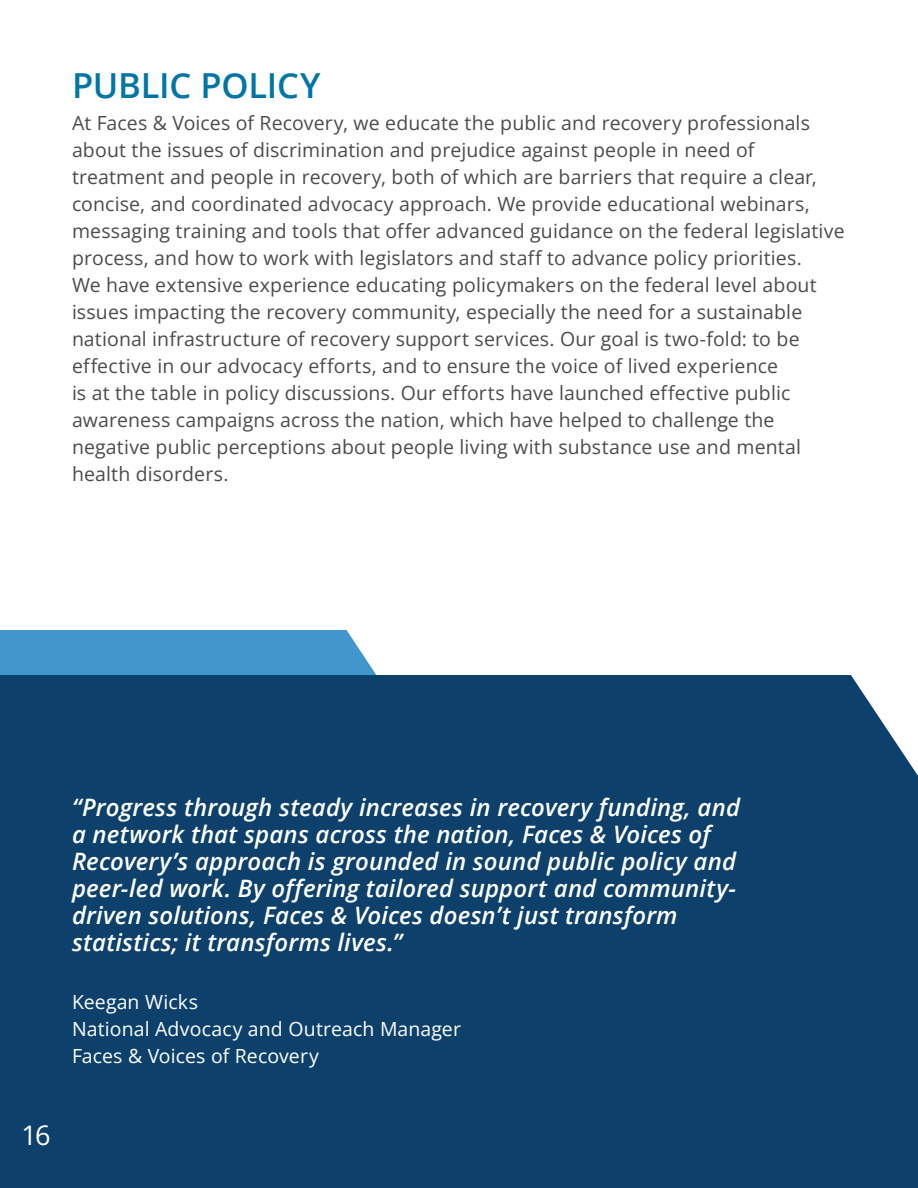
<style>
.page{position:relative;width:918px;height:1188px;background:#fff}
.page>*{position:absolute;margin:0;border:0;box-sizing:border-box;transform-origin:0 0}
.t1{font:600 34.5px "Open Sans";letter-spacing:-.005em;color:#0075a7}
.t2{font:27px "Open Sans";color:#fff}
.t3{font:italic 600 24px/27px "Open Sans";letter-spacing:.005em;color:#fff}
.t4{font:19.5px/27px "Open Sans";letter-spacing:.005em;color:#4a4c4c}
.t5{font:19.5px/27px "Open Sans";letter-spacing:.005em;color:#fff}
</style>
<div class="page">
<div style="left:0;top:630px;width:377px;height:45px;background:#4196cb"></div>
<div style="left:0;top:675px;width:900px;height:513px;background:#0d416b"></div>
<div style="left:900px;top:749px;width:18px;height:439px;background:#0d416b"></div>
<h1 class="t1" style="left:72px;top:62px;width:250px">PUBLIC POLICY</h1>
<p class="t4" style="left:72px;top:109px;width:774px">At Faces &amp; Voices of Recovery, we educate the public and recovery professionals about the issues of discrimination and prejudice against people in need of treatment and people in recovery, both of which are barriers that require a clear, concise, and coordinated advocacy approach. We provide educational webinars, messaging training and tools that offer advanced guidance on the federal legislative process, and how to work with legislators and staff to advance policy priorities.<br>We have extensive experience educating policymakers on the federal level about issues impacting the recovery community, especially the need for a sustainable national infrastructure of recovery support services. Our goal is two-fold: to be effective in our advocacy efforts, and to ensure the voice of lived experience<br>is at the table in policy discussions. Our efforts have launched effective public awareness campaigns across the nation, which have helped to challenge the negative public perceptions about people living with substance use and mental health disorders.</p>
<p class="t3" style="left:72px;top:793px;width:670px">“Progress through steady increases in recovery funding, and a network that spans across the nation, Faces &amp; Voices of Recovery’s approach is grounded in sound public policy and peer-led work. By offering tailored support and community&shy;driven solutions, Faces &amp; Voices doesn’t just transform statistics; it transforms lives.”</p>
<p class="t5" style="left:72px;top:988px;width:391px">Keegan Wicks<br>National Advocacy and Outreach Manager<br>Faces &amp; Voices of Recovery</p>
<h2 class="t2" style="left:21px;top:1117px;width:31px">16</h2>
</div>
